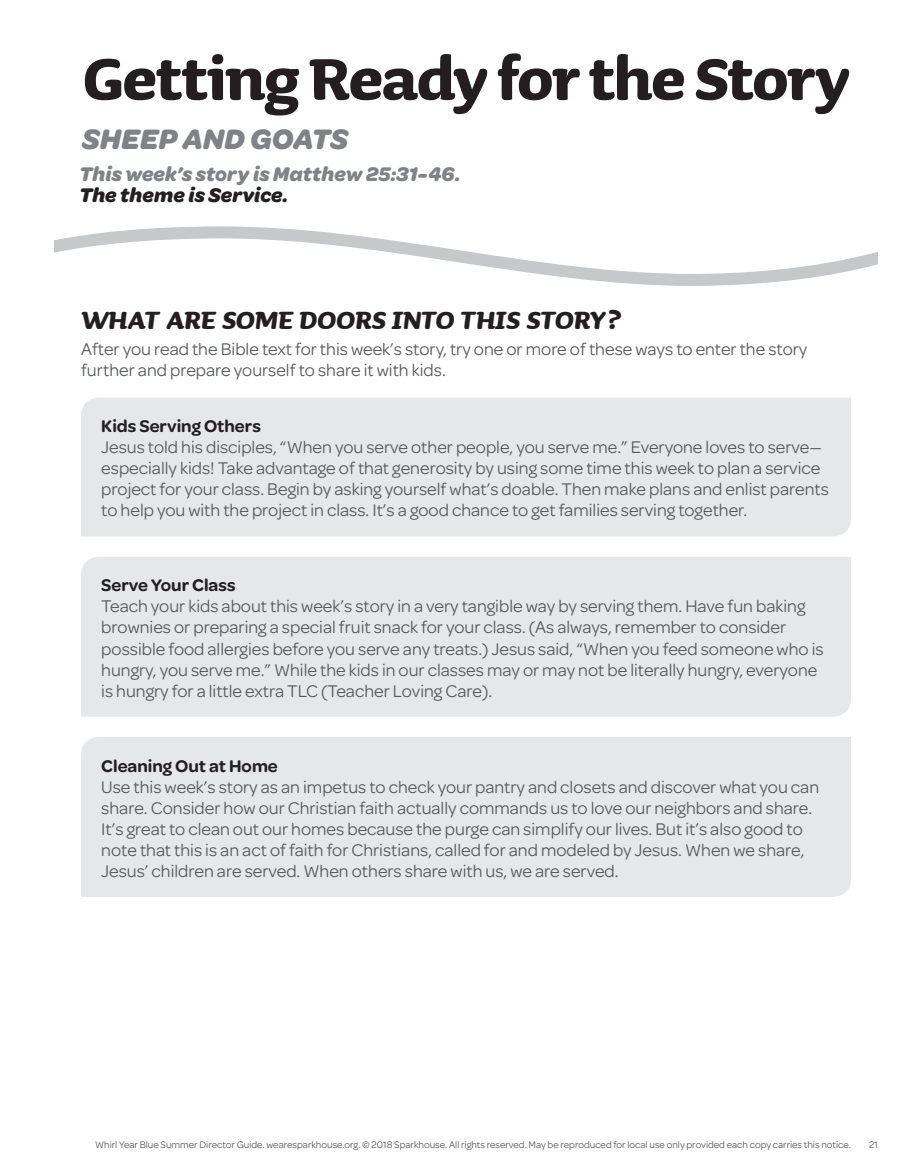
<style>
.page{position:relative;width:905px;height:1175px;background:#fff}
.page>*{position:absolute;margin:0;border:0;box-sizing:border-box;transform-origin:0 0}
.t1{font:700 75px "Sauna";letter-spacing:-.015em;color:#231f20}
.t2{font:italic 700 31.5px "Sauna";color:#231f20}
.t3{font:italic 700 30px "Omnes";letter-spacing:.005em;color:#808285}
.t4{font:italic 700 21px "Omnes";letter-spacing:.005em;color:#808285}
.t5{font:italic 700 21px "Omnes";letter-spacing:.005em;color:#231f20}
.t6{font:18px/21px "Omnes";color:#57585a}
.t7{font:600 18px "Omnes";color:#231f20}
.t8{font:10.2px "Omnes";color:#57585a}
</style>
<div class="page">
<svg style="left:54px;top:226px;width:823px;height:60px"></svg>
<div style="left:81px;top:397px;width:769px;height:139px;background:#e6e7e9"></div>
<div style="left:81px;top:557px;width:769px;height:159px;background:#e6e7e9"></div>
<div style="left:81px;top:737px;width:769px;height:160px;background:#e6e7e9"></div>
<h1 class="t1" style="left:83px;top:31px;width:768px">Getting Ready for the Story</h1>
<h3 class="t3" style="left:82px;top:121px;width:267px">SHEEP AND GOATS</h3>
<p class="t4" style="left:79px;top:161px;width:382px">This week’s story is Matthew 25:31-46.</p>
<p class="t5" style="left:79px;top:182px;width:210px">The theme is Service.</p>
<h2 class="t2" style="left:81px;top:300px;width:540px">WHAT ARE SOME DOORS INTO THIS STORY?</h2>
<p class="t6" style="left:81px;top:339px;width:728px">After you read the Bible text for this week’s story, try one or more of these ways to enter the story further and prepare yourself to share it with kids.</p>
<p class="t7" style="left:101px;top:416px;width:161px">Kids Serving Others</p>
<p class="t6" style="left:101px;top:437px;width:729px">Jesus told his disciples, “When you serve other people, you serve me.” Everyone loves to serve— especially kids! Take advantage of that generosity by using some time this week to plan a service project for your class. Begin by asking yourself what’s doable. Then make plans and enlist parents to help you with the project in class. It’s a good chance to get families serving together.</p>
<p class="t7" style="left:101px;top:575px;width:136px">Serve Your Class</p>
<p class="t6" style="left:101px;top:596px;width:724px">Teach your kids about this week’s story in a very tangible way by serving them. Have fun baking brownies or preparing a special fruit snack for your class. (As always, remember to consider possible food allergies before you serve any treats.) Jesus said, “When you feed someone who is hungry, you serve me.” While the kids in our classes may or may not be literally hungry, everyone is hungry for a little extra TLC (Teacher Loving Care).</p>
<p class="t7" style="left:101px;top:755px;width:178px">Cleaning Out at Home</p>
<p class="t6" style="left:101px;top:776px;width:719px">Use this week’s story as an impetus to check your pantry and closets and discover what you can share. Consider how our Christian faith actually commands us to love our neighbors and share.<br>It’s great to clean out our homes because the purge can simplify our lives. But it’s also good to note that this is an act of faith for Christians, called for and modeled by Jesus. When we share, Jesus’ children are served. When others share with us, we are served.</p>
<p class="t8" style="left:95px;top:1138px;width:757px">Whirl Year Blue Summer Director Guide. wearesparkhouse.org. © 2018 Sparkhouse. All rights reserved. May be reproduced for local use only provided each copy carries this notice.</p>
<p class="t8" style="left:869px;top:1138px;width:10px">21</p>
</div>
